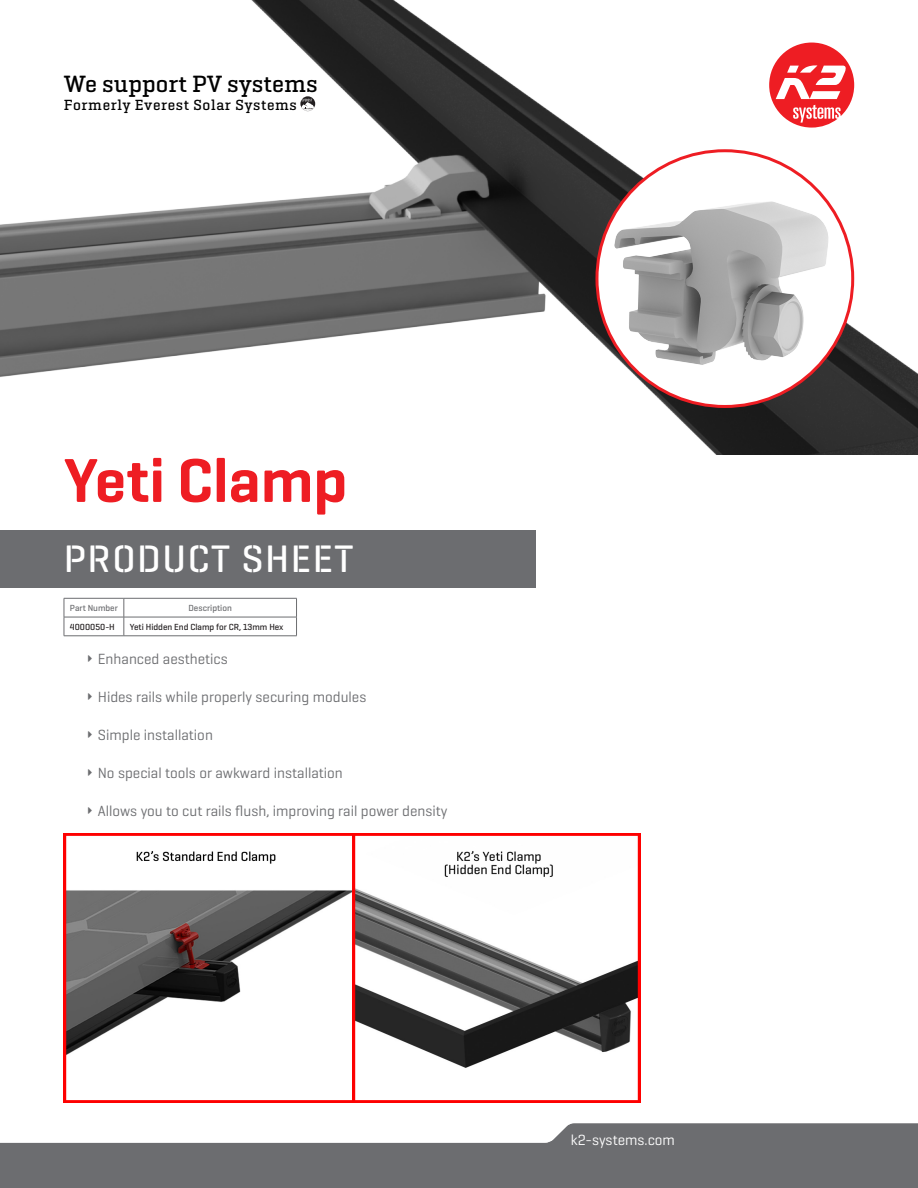
<style>
.page{position:relative;width:918px;height:1188px;background:#fff}
.page>*{position:absolute;margin:0;border:0;box-sizing:border-box;transform-origin:0 0}
.Title_H3{font:600 63px "K2 Geogrotesque";color:#ee1d23}
.Title_H2{font:500 39px "K2 Geogrotesque Stencil B";letter-spacing:.04em;color:#fff}
.t1{font:500 24px "K2 Geogrotesque Slab";color:#000}
.t2{font:15px "K2 Geogrotesque";color:#6c6d70}
.t3{font:500 15px "K2 Geogrotesque Slab";letter-spacing:.04em;color:#000}
.t4{font:15px "K2 Geogrotesque";color:#fff}
.Basics{font:500 9px "K2 Geogrotesque";color:#231f20}
.Basics-2{font:500 9px "K2 Geogrotesque";color:#6c6d70}
</style>
<div class="page">
<img style="left:0;top:0;width:918px;height:454px">
<hr style="left:64px;top:598px;width:60px;height:1px;background:#6c6d70">
<hr style="left:124px;top:598px;width:173px;height:1px;background:#6c6d70">
<hr style="left:64px;top:617px;width:60px;height:1px;background:#6c6d70">
<svg style="left:64px;top:598px;width:1px;height:38px"></svg>
<hr style="left:124px;top:617px;width:173px;height:1px;background:#6c6d70">
<svg style="left:124px;top:598px;width:1px;height:38px"></svg>
<svg style="left:296px;top:598px;width:1px;height:38px"></svg>
<hr style="left:64px;top:636px;width:60px;height:1px;background:#6c6d70">
<hr style="left:124px;top:636px;width:173px;height:1px;background:#6c6d70">
<img style="left:556px;top:121px;width:324px;height:324px">
<div style="left:0;top:1144px;width:918px;height:44px;background:#6c6d70"></div>
<svg style="left:769px;top:43px;width:85px;height:85px"></svg>
<svg style="left:300px;top:96px;width:15px;height:15px"></svg>
<div style="left:0;top:531px;width:536px;height:57px;background:#6c6d70"></div>
<svg style="left:0;top:1123px;width:918px;height:21px"></svg>
<img style="left:64px;top:833px;width:577px;height:270px">
<h3 class="t1" style="left:64px;top:69px;width:255px">We support PV systems</h3>
<p class="t3" style="left:64px;top:96px;width:235px">Formerly Everest Solar Systems</p>
<p class="Title_H3" style="left:64px;top:441px;width:285px">Yeti Clamp</p>
<p class="Title_H2" style="left:64px;top:534px;width:291px">PRODUCT SHEET</p>
<p class="Basics-2" style="left:70px;top:602px;width:49px">Part Number</p>
<p class="Basics-2" style="left:188px;top:602px;width:45px">Description</p>
<p class="Basics" style="left:70px;top:621px;width:46px">4000050-H</p>
<p class="Basics" style="left:130px;top:621px;width:155px">Yeti Hidden End Clamp for CR, 13mm Hex</p>
<p class="t2" style="left:98px;top:649px;width:132px">Enhanced aesthetics</p>
<p class="t2" style="left:98px;top:687px;width:270px">Hides rails while properly securing modules</p>
<p class="t2" style="left:98px;top:725px;width:117px">Simple installation</p>
<p class="t2" style="left:98px;top:763px;width:247px">No special tools or awkward installation</p>
<p class="t2" style="left:98px;top:801px;width:351px">Allows you to cut rails flush, improving rail power density</p>
<p class="t4" style="left:571px;top:1131px;width:106px">k2-systems.com</p>
</div>
